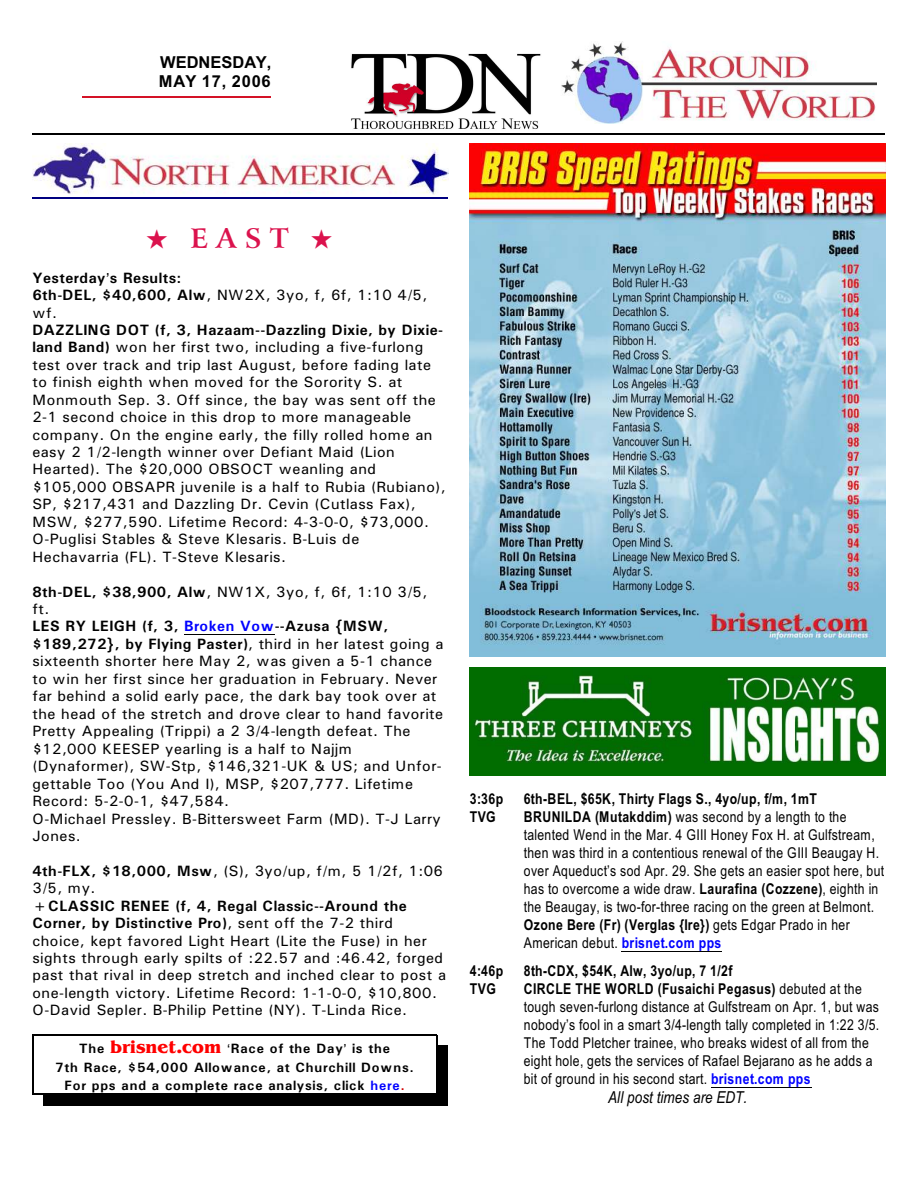
<style>
.page{position:relative;width:918px;height:1188px;background:#fff}
.page>*{position:absolute;margin:0;border:0;box-sizing:border-box;transform-origin:0 0}
.t1{font:700 27px "Arrus BT";color:#db124d}
.t2{font:700 16.5px/19.8px "Arial";color:#000}
.t3{font:italic 16.5px "Arial Narrow";letter-spacing:.005em;color:#000}
.t4{font:15px/17.4px "Univers";letter-spacing:.03em;color:#000}
.t5{font:15px/18px "Arial Narrow";letter-spacing:.025em;color:#000}
.t6{font:700 15px "Arial Narrow";letter-spacing:.025em;color:#000}
.t7{font:700 15px/17.4px "Univers";letter-spacing:.03em;color:#000}
.t8{font:700 13.5px/18.6px "Univers";letter-spacing:.06em;color:#000;text-align:center}
.s1{font-weight:400}
.s2{font-weight:700}
.s3{font-weight:700;color:#00f}
.s4{font-family:"Benguiat Bk BT";font-size:18px;color:#f00}
.s5{color:#00f}
.s6{color:#d10000}
</style>
<div class="page">
<hr style="left:82px;top:96px;width:189px;height:2px;background:#d41226">
<img style="left:561px;top:41px;width:315px;height:82px">
<img style="left:351px;top:53px;width:190px;height:77px">
<hr style="left:32px;top:134px;width:853px;height:1px;background:#000">
<img style="left:32px;top:143px;width:416px;height:51px">
<hr style="left:32px;top:197px;width:416px;height:1px;background:#000080">
<img style="left:470px;top:667px;width:416px;height:108px">
<hr style="left:622px;top:951px;width:100px;height:1px;background:#000">
<hr style="left:711px;top:1087px;width:100px;height:1px;background:#000">
<hr style="left:184px;top:634px;width:91px;height:1px;background:#000">
<img style="left:470px;top:143px;width:416px;height:514px">
<hr style="left:370px;top:1093px;width:30px;height:1px;background:#d10000">
<hr style="left:32px;top:1035px;width:2px;height:60px;background:#000">
<hr style="left:436px;top:1035px;width:1px;height:60px;background:#000">
<hr style="left:32px;top:1035px;width:405px;height:1px;background:#000">
<hr style="left:32px;top:1094px;width:405px;height:1px;background:#000">
<div style="left:437px;top:1045px;width:11px;height:61px;background:#000"></div>
<div style="left:43px;top:1095px;width:405px;height:11px;background:#000"></div>
<p class="t2" style="left:159px;top:53px;width:114px">WEDNESDAY,<br>MAY 17, 2006</p>
<h1 class="t1" style="left:146px;top:228px;width:188px">★ EAST ★</h1>
<p class="t7" style="left:32px;top:270px;width:397px">Yesterday s Results:<br>6th-DEL, $40,600, Alw<span class="s1">, NW2X, 3yo, f, 6f, 1:10 4/5, wf.</span></p>
<p class="t4" style="left:32px;top:322px;width:415px"><span class="s2">DAZZLING DOT (f, 3, Hazaam--Dazzling Dixie, by Dixie&shy;land Band)</span> won her first two, including a five-furlong test over track and trip last August, before fading late to finish eighth when moved for the Sorority S. at Monmouth Sep. 3. Off since, the bay was sent off the 2-1 second choice in this drop to more manageable company. On the engine early, the filly rolled home an easy 2 1/2-length winner over Defiant Maid (Lion Hearted). The $20,000 OBSOCT weanling and $105,000 OBSAPR juvenile is a half to Rubia (Rubiano), SP, $217,431 and Dazzling Dr. Cevin (Cutlass Fax), MSW, $277,590. Lifetime Record: 4-3-0-0, $73,000.<br>O-Puglisi Stables &amp; Steve Klesaris. B-Luis de Hechavarria (FL). T-Steve Klesaris.</p>
<p class="t4" style="left:32px;top:584px;width:413px"><span class="s2">8th-DEL, $38,900, Alw</span>, NW1X, 3yo, f, 6f, 1:10 3/5, ft.<br><span class="s2">LES RY LEIGH (f, 3,</span> <span class="s3">Broken Vow</span><span class="s2">--Azusa {MSW, $189,272}, by Flying Paster)</span>, third in her latest going a sixteenth shorter here May 2, was given a 5-1 chance to win her first since her graduation in February. Never far behind a solid early pace, the dark bay took over at the head of the stretch and drove clear to hand favorite Pretty Appealing (Trippi) a 2 3/4-length defeat. The $12,000 KEESEP yearling is a half to Najjm (Dynaformer), SW-Stp, $146,321-UK &amp; US; and Unfor&shy;gettable Too (You And I), MSP, $207,777. Lifetime Record: 5-2-0-1, $47,584.<br>O-Michael Pressley. B-Bittersweet Farm (MD). T-J Larry Jones.</p>
<p class="t4" style="left:32px;top:863px;width:412px"><span class="s2">4th-FLX, $18,000, Msw</span>, (S), 3yo/up, f/m, 5 1/2f, 1:06<br>3/5, my.</p>
<p class="t4" style="left:32px;top:898px;width:415px"><span class="s2">+CLASSIC RENEE (f, 4, Regal Classic--Around the Corner, by Distinctive Pro)</span>, sent off the 7-2 third choice, kept favored Light Heart (Lite the Fuse) in her sights through early spilts of :22.57 and :46.42, forged past that rival in deep stretch and inched clear to post a one-length victory. Lifetime Record: 1-1-0-0, $10,800.<br>O-David Sepler. B-Philip Pettine (NY). T-Linda Rice.</p>
<p class="t8" style="left:55px;top:1040px;width:361px">The <span class="s4">brisnet.com</span> Race of the Day is the<br>7th Race, $54,000 Allowance, at Churchill Downs.<br>For pps and a complete race analysis, click <span class="s5">here</span><span class="s6">.</span></p>
<p class="t6" style="left:470px;top:794px;width:35px">3:36p</p>
<p class="t6" style="left:524px;top:794px;width:295px">6th-BEL, $65K, Thirty Flags S., 4yo/up, f/m, 1mT</p>
<p class="t6" style="left:470px;top:812px;width:28px">TVG</p>
<p class="t5" style="left:524px;top:809px;width:362px"><span class="s2">BRUNILDA (Mutakddim)</span> was second by a length to the talented Wend in the Mar. 4 GIII Honey Fox H. at Gulfstream, then was third in a contentious renewal of the GIII Beaugay H. over Aqueduct’s sod Apr. 29. She gets an easier spot here, but has to overcome a wide draw. <span class="s2">Laurafina (Cozzene)</span>, eighth in the Beaugay, is two-for-three racing on the green at Belmont.<br><span class="s2">Ozone Bere (Fr) (Verglas {Ire})</span> gets Edgar Prado in her American debut. <span class="s3">brisnet.com pps</span></p>
<p class="t6" style="left:470px;top:966px;width:35px">4:46p</p>
<p class="t6" style="left:524px;top:966px;width:210px">8th-CDX, $54K, Alw, 3yo/up, 7 1/2f</p>
<p class="t6" style="left:470px;top:984px;width:28px">TVG</p>
<p class="t5" style="left:524px;top:981px;width:357px"><span class="s2">CIRCLE THE WORLD (Fusaichi Pegasus)</span> debuted at the tough seven-furlong distance at Gulfstream on Apr. 1, but was nobody’s fool in a smart 3/4-length tally completed in 1:22 3/5.<br>The Todd Pletcher trainee, who breaks widest of all from the eight hole, gets the services of Rafael Bejarano as he adds a bit of ground in his second start. <span class="s3">brisnet.com pps</span></p>
<p class="t3" style="left:608px;top:1091px;width:140px">All post times are EDT.</p>
</div>
